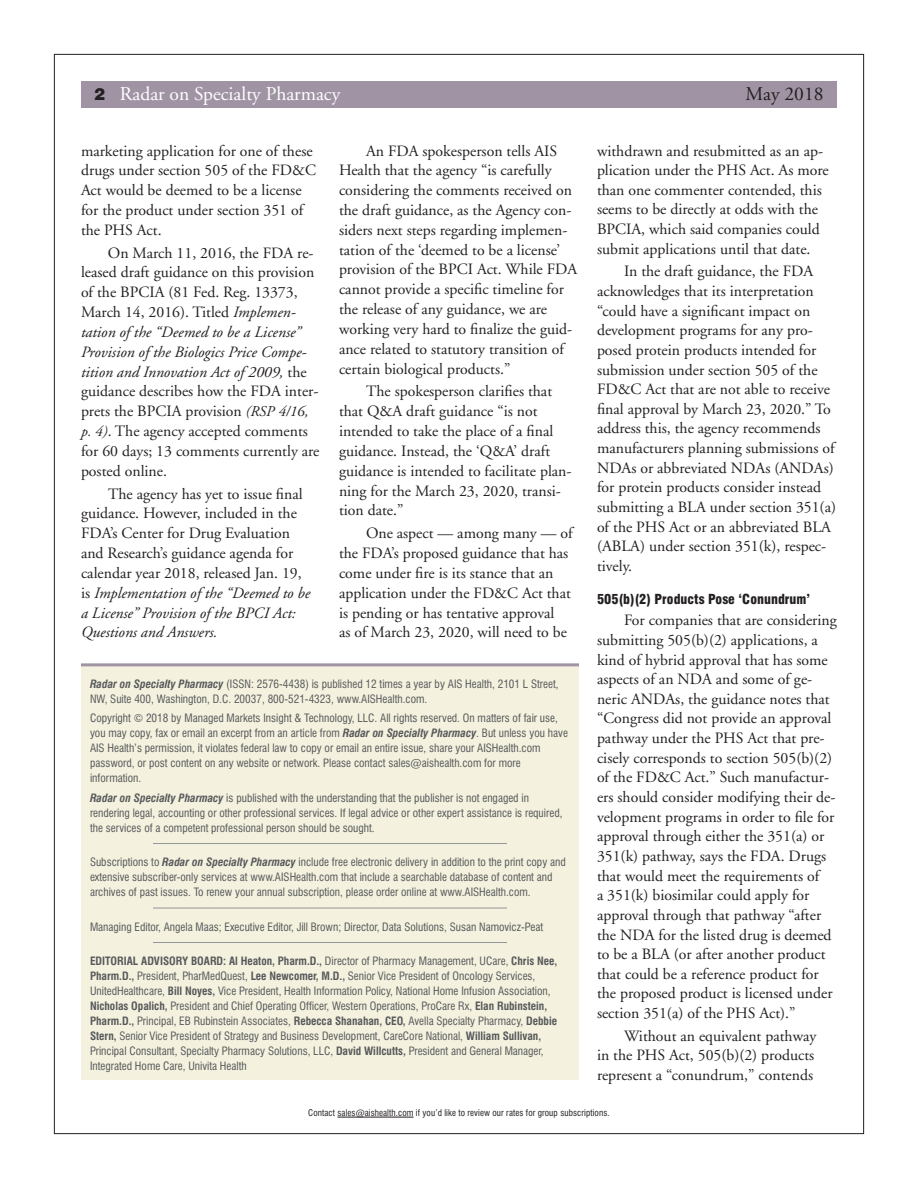
<style>
.page{position:relative;width:918px;height:1188px;background:#fff}
.page>*{position:absolute;margin:0;border:0;box-sizing:border-box;transform-origin:0 0}
.t1{font:19.5px "Adobe Garamond";color:#fff}
.t2{font:19.5px "Adobe Garamond";color:#231f20}
.t3{font:15.75px/19.8px "Adobe Garamond";color:#231f20}
.t4{font:900 condensed 13.5px "Swiss 721 BT";color:#231f20}
.t5{font:condensed 11.25px/15px "Swiss 721 BT";color:#57585a}
.t6{font:condensed 9px "Swiss 721 BT";letter-spacing:.01em;color:#231f20}
.s1{font-family:"Swiss 721 BT";font-weight:900;font-size:16.5px;color:#231f20}
.s2{font-style:italic}
.s3{font-style:italic;font-size:15px}
.s4{font-weight:700;font-style:italic}
.s5{font-weight:700}
</style>
<div class="page">
<div style="left:81px;top:81px;width:756px;height:27px;background:#a094a4"></div>
<hr style="left:337px;top:1117px;width:77px;height:1px;background:#231f20">
<div style="left:81px;top:665px;width:498px;height:415px;background:#f4f2df"></div>
<hr style="left:153px;top:843px;width:354px;height:1px;background:#939598">
<hr style="left:153px;top:908px;width:354px;height:1px;background:#939598">
<hr style="left:153px;top:942px;width:354px;height:1px;background:#939598">
<hr style="left:81px;top:663px;width:498px;height:3px;background:#a094a4">
<p class="t1" style="left:94px;top:84px;width:247px"><span class="s1">2</span> Radar on Specialty Pharmacy</p>
<p class="t2" style="left:746px;top:84px;width:79px">May 2018</p>
<p class="t3" style="left:81px;top:141px;width:237px">marketing application for one of these drugs under section 505 of the FD&amp;C<br>Act would be deemed to be a license for the product under section 351 of the PHS Act.</p>
<p class="t3" style="left:81px;top:243px;width:240px;text-indent:27px">On March 11, 2016, the FDA re&shy;leased draft guidance on this provision of the BPCIA (81 Fed. Reg. 13373, March 14, 2016). Titled <span class="s2">Implemen&shy;tation of the “Deemed to be a License” Provision of the Biologics Price Compe&shy;tition and Innovation Act of 2009,</span> the guidance describes how the FDA inter&shy;prets the BPCIA provision <span class="s3">(RSP 4/16, p. 4)</span>. The agency accepted comments for 60 days; 13 comments currently are posted online.</p>
<p class="t3" style="left:81px;top:484px;width:231px;text-indent:27px">The agency has yet to issue final guidance. However, included in the FDA’s Center for Drug Evaluation and Research’s guidance agenda for calendar year 2018, released Jan. 19, is <span class="s2">Implementation of the “Deemed to be a License” Provision of the BPCI Act:<br>Questions and Answers.</span></p>
<p class="t3" style="left:339px;top:141px;width:240px;text-indent:27px">An FDA spokesperson tells AIS Health that the agency “is carefully considering the comments received on the draft guidance, as the Agency con&shy;siders next steps regarding implemen&shy;tation of the ‘deemed to be a license’ provision of the BPCI Act. While FDA cannot provide a specific timeline for the release of any guidance, we are working very hard to finalize the guid&shy;ance related to statutory transition of certain biological products.”</p>
<p class="t3" style="left:339px;top:382px;width:234px;text-indent:27px">The spokesperson clarifies that that Q&amp;A draft guidance “is not intended to take the place of a final guidance. Instead, the ‘Q&amp;A’ draft guidance is intended to facilitate plan&shy;ning for the March 23, 2020, transi&shy;tion date.”</p>
<p class="t3" style="left:339px;top:524px;width:235px;text-indent:27px">One aspect — among many — of the FDA’s proposed guidance that has come under fire is its stance that an application under the FD&amp;C Act that is pending or has tentative approval<br>as of March 23, 2020, will need to be</p>
<p class="t5" style="left:90px;top:676px;width:470px"><span class="s4">Radar on Specialty Pharmacy</span> (ISSN: 2576-4438) is published 12 times a year by AIS Health, 2101 L Street,<br>NW, Suite 400, Washington, D.C. 20037, 800-521-4323, www.AISHealth.com.</p>
<p class="t5" style="left:90px;top:711px;width:479px">Copyright © 2018 by Managed Markets Insight &amp; Technology, LLC. All rights reserved. On matters of fair use, you may copy, fax or email an excerpt from an article from <span class="s4">Radar on Specialty Pharmacy</span>. But unless you have AIS Health’s permission, it violates federal law to copy or email an entire issue, share your AISHealth.com password, or post content on any website or network. Please contact sales@aishealth.com for more information.</p>
<p class="t5" style="left:90px;top:790px;width:474px"><span class="s4">Radar on Specialty Pharmacy</span> is published with the understanding that the publisher is not engaged in rendering legal, accounting or other professional services. If legal advice or other expert assistance is required, the services of a competent professional person should be sought.</p>
<p class="t5" style="left:90px;top:855px;width:477px">Subscriptions to <span class="s4">Radar on Specialty Pharmacy</span> include free electronic delivery in addition to the print copy and extensive subscriber-only services at www.AISHealth.com that include a searchable database of content and archives of past issues. To renew your annual subscription, please order online at www.AISHealth.com.</p>
<p class="t5" style="left:90px;top:919px;width:455px">Managing Editor, Angela Maas; Executive Editor, Jill Brown; Director, Data Solutions, Susan Namovicz-Peat</p>
<p class="t5" style="left:90px;top:954px;width:469px"><span class="s5">EDITORIAL ADVISORY BOARD: Al Heaton, Pharm.D.,</span> Director of Pharmacy Management, UCare, <span class="s5">Chris Nee, Pharm.D.,</span> President, PharMedQuest, <span class="s5">Lee Newcomer, M.D.,</span> Senior Vice President of Oncology Services, UnitedHealthcare, <span class="s5">Bill Noyes,</span> Vice President, Health Information Policy, National Home Infusion Association, <span class="s5">Nicholas Opalich,</span> President and Chief Operating Officer, Western Operations, ProCare Rx, <span class="s5">Elan Rubinstein, Pharm.D.,</span> Principal, EB Rubinstein Associates, <span class="s5">Rebecca Shanahan, CEO,</span> Avella Specialty Pharmacy, <span class="s5">Debbie Stern,</span> Senior Vice President of Strategy and Business Development, CareCore National, <span class="s5">William Sullivan, </span>Principal Consultant, Specialty Pharmacy Solutions, LLC, <span class="s5">David Willcutts,</span> President and General Manager, Integrated Home Care, Univita Health</p>
<p class="t3" style="left:597px;top:141px;width:233px">withdrawn and resubmitted as an ap&shy;plication under the PHS Act. As more than one commenter contended, this seems to be directly at odds with the BPCIA, which said companies could submit applications until that date.</p>
<p class="t3" style="left:597px;top:262px;width:241px;text-indent:27px">In the draft guidance, the FDA acknowledges that its interpretation “could have a significant impact on development programs for any pro&shy;posed protein products intended for submission under section 505 of the FD&amp;C Act that are not able to receive final approval by March 23, 2020.” To address this, the agency recommends manufacturers planning submissions of NDAs or abbreviated NDAs (ANDAs) for protein products consider instead submitting a BLA under section 351(a) of the PHS Act or an abbreviated BLA (ABLA) under section 351(k), respec&shy;tively.</p>
<p class="t4" style="left:597px;top:591px;width:215px">505(b)(2) Products Pose ‘Conundrum’</p>
<p class="t3" style="left:597px;top:611px;width:241px;text-indent:27px">For companies that are considering submitting 505(b)(2) applications, a kind of hybrid approval that has some aspects of an NDA and some of ge&shy;neric ANDAs, the guidance notes that “Congress did not provide an approval pathway under the PHS Act that pre&shy;cisely corresponds to section 505(b)(2) of the FD&amp;C Act.” Such manufactur&shy;ers should consider modifying their de&shy;velopment programs in order to file for approval through either the 351(a) or 351(k) pathway, says the FDA. Drugs that would meet the requirements of<br>a 351(k) biosimilar could apply for approval through that pathway “after the NDA for the listed drug is deemed to be a BLA (or after another product that could be a reference product for the proposed product is licensed under section 351(a) of the PHS Act).”</p>
<p class="t3" style="left:597px;top:1026px;width:221px;text-indent:27px">Without an equivalent pathway in the PHS Act, 505(b)(2) products represent a “conundrum,” contends</p>
<p class="t6" style="left:308px;top:1108px;width:303px">Contact sales@aishealth.com if you’d like to review our rates for group subscriptions.</p>
</div>
